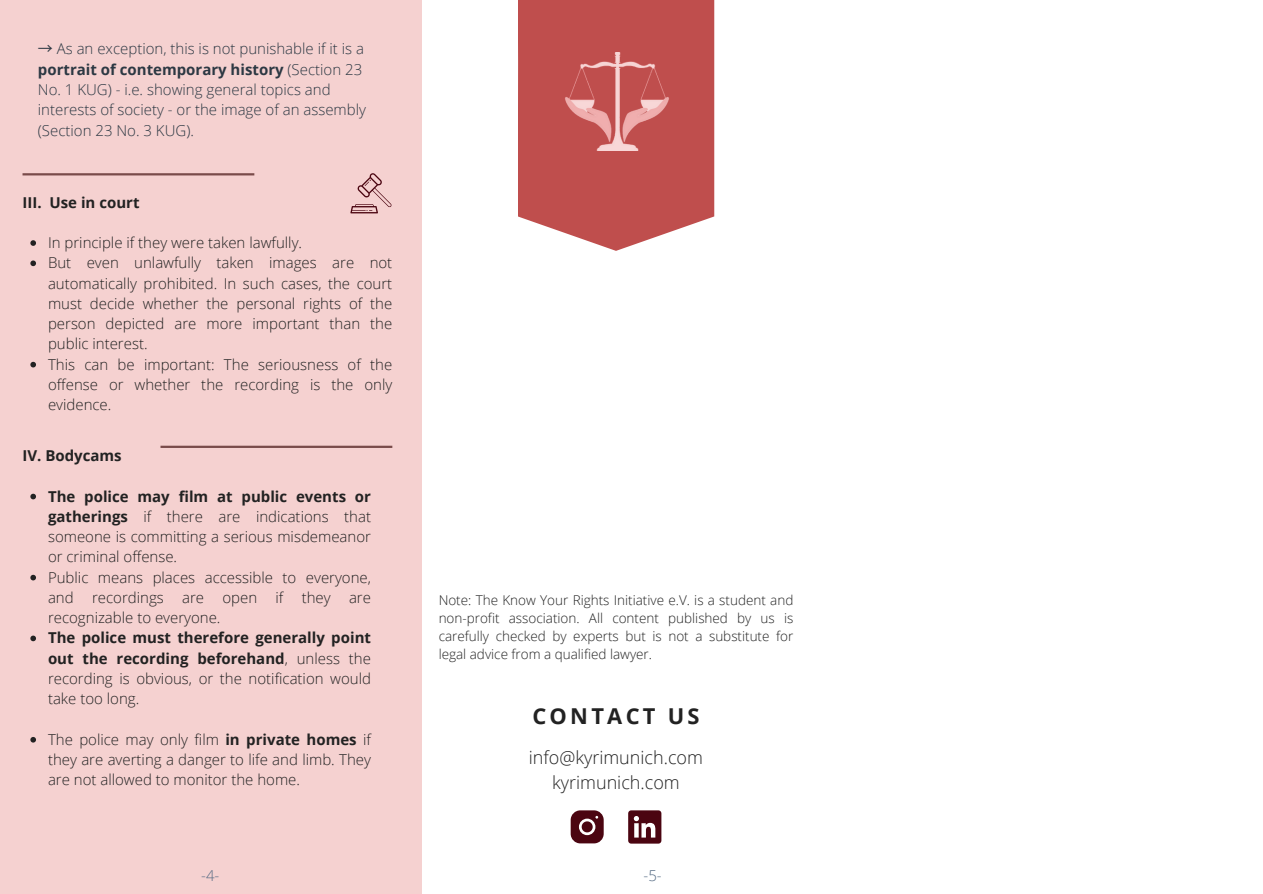
<style>
.page{position:relative;width:1263px;height:894px;background:#fff}
.page>*{position:absolute;margin:0;border:0;box-sizing:border-box;transform-origin:0 0}
.t1{font:700 21.9px "Open Sans";letter-spacing:.15em;color:#222}
.t2{font:300 18px/24.8px "Open Sans";color:#222;text-align:center}
.t3{font:300 15px/20.2px "Open Sans";color:#222;text-align:justify}
.t4{font:300 15px/20.2px "Open Sans";color:#2c3843}
.t5{font:700 15px "Open Sans";color:#222}
.t6{font:300 15px "Open Sans";color:#536982}
.t7{font:300 13.5px/18px "Open Sans";color:#222;text-align:justify}
.s1{font-family:"Noto Sans CJ Ksc";font-weight:400}
.s2{font-weight:700}
</style>
<div class="page">
<svg style="left:518px;top:0;width:196px;height:251px;background:#c45d5c"></svg>
<svg style="left:571px;top:810px;width:32px;height:32px"></svg>
<svg style="left:628px;top:810px;width:33px;height:33px"></svg>
<div style="left:0;top:0;width:421px;height:893px;background:#f5d1d0"></div>
<svg style="left:350px;top:173px;width:42px;height:40px"></svg>
<svg style="left:30px;top:240px;width:6px;height:6px"></svg>
<svg style="left:30px;top:260px;width:6px;height:6px"></svg>
<svg style="left:30px;top:362px;width:6px;height:5px"></svg>
<svg style="left:30px;top:493px;width:6px;height:6px"></svg>
<svg style="left:30px;top:574px;width:6px;height:6px"></svg>
<svg style="left:30px;top:635px;width:6px;height:6px"></svg>
<svg style="left:30px;top:737px;width:6px;height:5px"></svg>
<img style="left:562px;top:52px;width:108px;height:98px">
<hr style="left:23px;top:173px;width:231px;height:2px;background:#794b4a">
<hr style="left:160px;top:445px;width:232px;height:3px;background:#794b4a">
<h3 class="t4" style="left:38px;top:38px;width:330px"><span class="s1">→</span> As an exception, this is not punishable if it is a <span class="s2">portrait of contemporary history</span> (Section 23<br>No. 1 KUG) - i.e. showing general topics and interests of society - or the image of an assembly (Section 23 No. 3 KUG).</h3>
<p class="t5" style="left:23px;top:191px;width:119px">III. Use in court</p>
<p class="t3" style="left:48px;top:232px;width:256px">In principle if they were taken lawfully.</p>
<p class="t3" style="left:48px;top:252px;width:346px">But even unlawfully taken images are not automatically prohibited. In such cases, the court must decide whether the personal rights of the person depicted are more important than the public interest.</p>
<h3 class="t3" style="left:48px;top:353px;width:346px">This can be important: The seriousness of the offense or whether the recording is the only evidence.</h3>
<p class="t5" style="left:23px;top:445px;width:101px">IV. Bodycams</p>
<p class="t3" style="left:48px;top:485px;width:324px"><span class="s2">The police may film at public events or gatherings</span> if there are indications that someone is committing a serious misdemeanor or criminal offense.</p>
<p class="t3" style="left:48px;top:566px;width:324px">Public means places accessible to everyone, and recordings are open if they are recognizable to everyone.</p>
<p class="t3" style="left:48px;top:627px;width:324px"><span class="s2">The police must therefore generally point out the recording beforehand</span>, unless the recording is obvious, or the notification would take too long.</p>
<p class="t3" style="left:48px;top:728px;width:324px">The police may only film <span class="s2">in private homes</span> if they are averting a danger to life and limb. They are not allowed to monitor the home.</p>
<p class="t6" style="left:201px;top:865px;width:20px">-4-</p>
<p class="t7" style="left:439px;top:590px;width:356px">Note: The Know Your Rights Initiative e.V. is a student and non-profit association. All content published by us is carefully checked by experts but is not a substitute for legal advice from a qualified lawyer.</p>
<p class="t1" style="left:532px;top:700px;width:169px">CONTACT US</p>
<p class="t2" style="left:529px;top:744px;width:176px">info@kyrimunich.com kyrimunich.com</p>
<p class="t6" style="left:643px;top:865px;width:20px">-5-</p>
</div>
